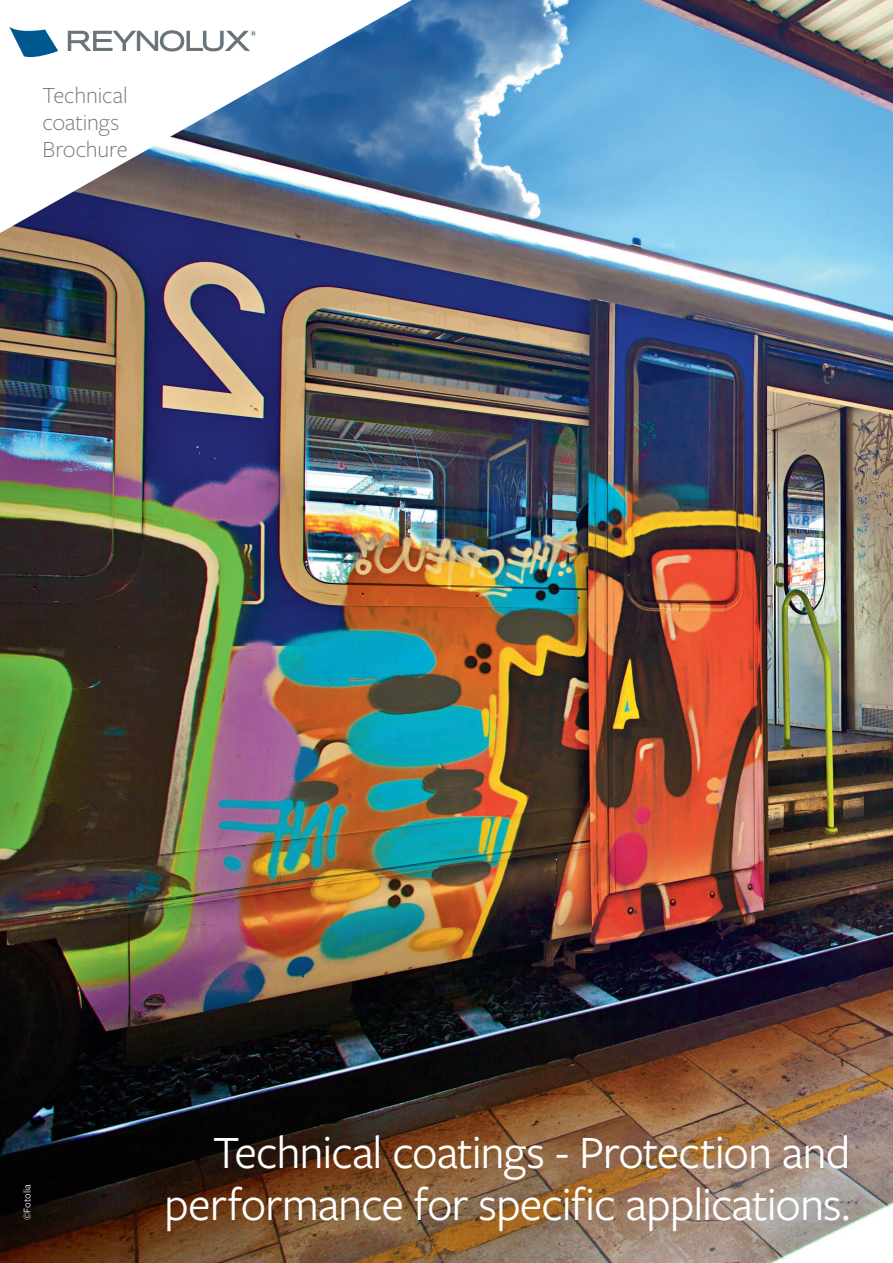
<style>
.page{position:relative;width:893px;height:1263px;background:#fff}
.page>*{position:absolute;margin:0;border:0;box-sizing:border-box;transform-origin:0 0}
.Project_Name{font:48px "Freight Sans Pro";letter-spacing:-.02em;color:#fff}
.Document_Title{font:300 24px/27px "Freight Sans Pro";letter-spacing:-.005em;color:#6a747b}
.t1{font:10.5px "Freight Sans Pro";color:#fff}
</style>
<div class="page">
<img style="left:0;top:0;width:893px;height:1263px">
<svg style="left:0;top:0;width:412px;height:233px"></svg>
<svg style="left:68px;top:30px;width:188px;height:22px"></svg>
<svg style="left:9px;top:27px;width:49px;height:33px"></svg>
<p class="Document_Title" style="left:43px;top:81px;width:87px">Technical coatings<br>Brochure</p>
<p class="Project_Name" style="left:213px;top:1120px;width:639px">Technical coatings - Protection and</p>
<p class="t1" style="left:20px;top:1220px;width:38px;rotate:-90deg">©Fotolia</p>
<p class="Project_Name" style="left:164px;top:1173px;width:688px">performance for specific applications.</p>
</div>
